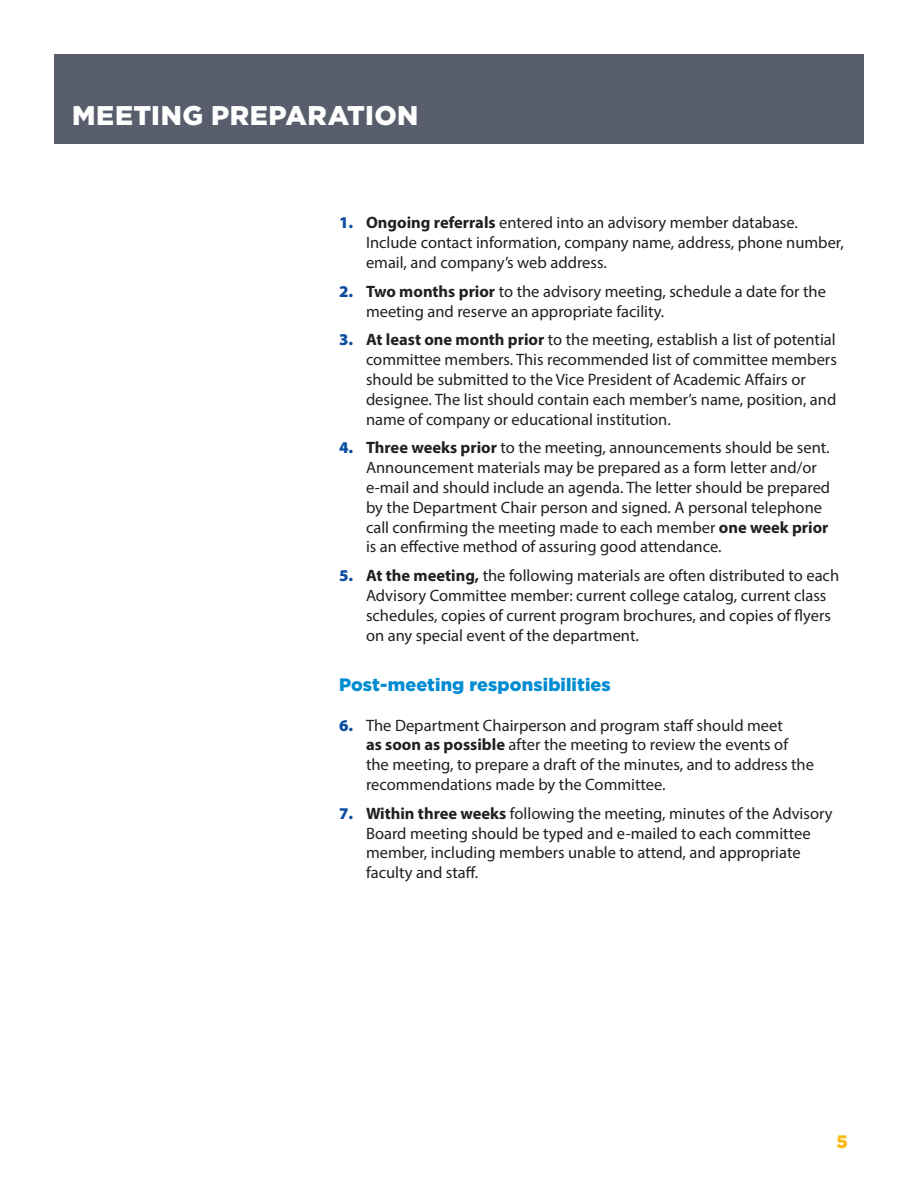
<style>
.page{position:relative;width:918px;height:1188px;background:#fff}
.page>*{position:absolute;margin:0;border:0;box-sizing:border-box;transform-origin:0 0}
.head_1{font:900 27px "Gotham";letter-spacing:.015em;color:#fff}
.subhead{font:900 18px "Gotham";letter-spacing:.005em;color:#008cd2}
.t1{font:900 18px "Gotham";color:#fcb814}
.t2{font:16.5px/19.8px "Myriad Pro";color:#231f20}
.s1{font-weight:900;color:#0d4da1}
.s2{font-weight:700}
</style>
<div class="page">
<div style="left:54px;top:54px;width:810px;height:90px;background:#595e6d"></div>
<p class="head_1" style="left:72px;top:97px;width:348px">MEETING PREPARATION</p>
<p class="t2" style="left:366px;top:213px;width:479px;text-indent:-27px"><span class="s1">1.</span> <span class="s2">Ongoing referrals</span> entered into an advisory member database.<br>Include contact information, company name, address, phone number, email, and company’s web address.</p>
<p class="t2" style="left:366px;top:281px;width:462px;text-indent:-27px"><span class="s1">2.</span> <span class="s2">Two months prior</span> to the advisory meeting, schedule a date for the meeting and reserve an appropriate facility.</p>
<p class="t2" style="left:366px;top:330px;width:472px;text-indent:-27px"><span class="s1">3.</span> <span class="s2">At least one month prior</span> to the meeting, establish a list of potential committee members. This recommended list of committee members should be submitted to the Vice President of Academic Affairs or designee. The list should contain each member’s name, position, and name of company or educational institution.</p>
<p class="t2" style="left:366px;top:438px;width:466px;text-indent:-27px"><span class="s1">4.</span> <span class="s2">Three weeks prior</span> to the meeting, announcements should be sent.<br>Announcement materials may be prepared as a form letter and/or e-mail and should include an agenda. The letter should be prepared by the Department Chair person and signed. A personal telephone call confirming the meeting made to each member <span class="s2">one week prior </span>is an effective method of assuring good attendance.</p>
<p class="t2" style="left:366px;top:565px;width:475px;text-indent:-27px"><span class="s1">5.</span> <span class="s2">At the meeting,</span> the following materials are often distributed to each Advisory Committee member: current college catalog, current class schedules, copies of current program brochures, and copies of flyers on any special event of the department.</p>
<p class="subhead" style="left:339px;top:672px;width:273px">Post-meeting responsibilities</p>
<p class="t2" style="left:366px;top:715px;width:450px;text-indent:-27px"><span class="s1">6.</span> The Department Chairperson and program staff should meet<br><span class="s2">as soon as possible</span> after the meeting to review the events of the meeting, to prepare a draft of the minutes, and to address the recommendations made by the Committee.</p>
<p class="t2" style="left:366px;top:803px;width:468px;text-indent:-27px"><span class="s1">7.</span> <span class="s2">Within three weeks</span> following the meeting, minutes of the Advisory Board meeting should be typed and e-mailed to each committee member, including members unable to attend, and appropriate faculty and staff.</p>
<p class="t1" style="left:836px;top:1130px;width:13px">5</p>
</div>
